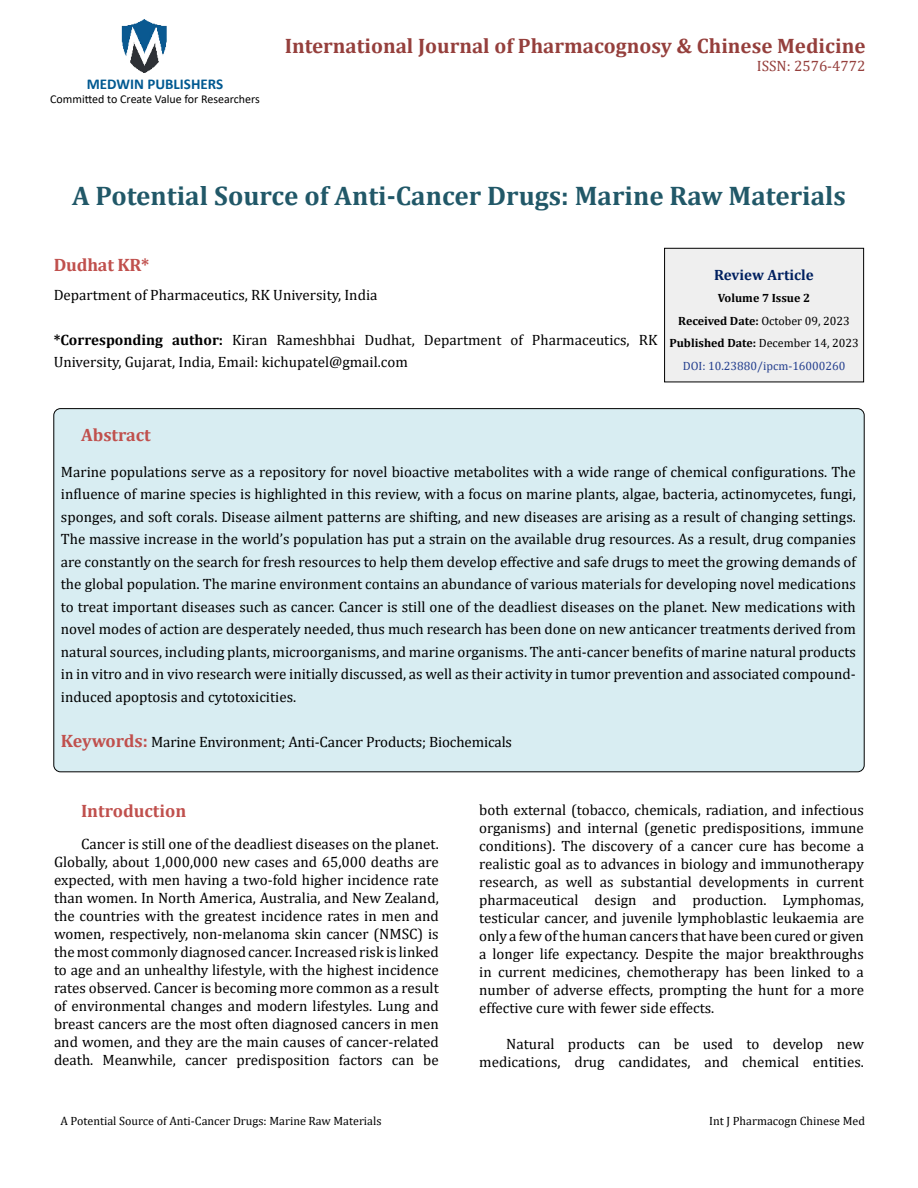
<style>
.page{position:relative;width:918px;height:1188px;background:#fff}
.page>*{position:absolute;margin:0;border:0;box-sizing:border-box;transform-origin:0 0}
.t1{font:700 27px "Cambria";color:#215868}
.t2{font:700 21px "Cambria";color:#953f3c}
.t3{font:700 18px "Cambria";color:#c0504d}
.t4{font:15px/18px "Cambria";color:#000;text-align:justify}
.t5{font:700 15px "Calibri";color:#005991}
.t6{font:15px "Cambria";color:#953f3c}
.t7{font:700 15px "Cambria";color:#002060}
.t8{font:700 12px/22.5px "Cambria";color:#000;text-align:center}
.t9{font:12px "Cambria";color:#000}
.t10{font:12px "Calibri";color:#000}
.s1{font-weight:700}
.s2{font-weight:400}
.s3{font-weight:400;color:#25408f}
.s4{font-weight:700;font-size:18px;color:#c0504d}
</style>
<div class="page">
<img style="left:121px;top:19px;width:46px;height:54px">
<div style="left:665px;top:248px;width:199px;height:134px;background:#efefef"></div>
<div style="left:664px;top:248px;width:200px;height:134px;border:1px solid #000"></div>
<div style="left:54px;top:409px;width:810px;height:363px;background:#d8edf2;border-radius:7px"></div>
<p class="t5" style="left:87px;top:73px;width:138px">MEDWIN PUBLISHERS</p>
<p class="t10" style="left:50px;top:91px;width:211px">Committed to Create Value for Researchers</p>
<h2 class="t2" style="left:285px;top:31px;width:582px">International Journal of Pharmacognosy &amp; Chinese Medicine</h2>
<p class="t6" style="left:757px;top:57px;width:110px">ISSN: 2576-4772</p>
<h1 class="t1" style="left:72px;top:176px;width:775px">A Potential Source of Anti-Cancer Drugs: Marine Raw Materials</h1>
<p class="t3" style="left:54px;top:252px;width:97px">Dudhat KR*</p>
<p class="t4" style="left:54px;top:286px;width:325px">Department of Pharmaceutics, RK University, India</p>
<p class="t4" style="left:54px;top:328px;width:605px;line-height:22.5px"><span class="s1">*Corresponding author:</span> Kiran Rameshbhai Dudhat, Department of Pharmaceutics, RK<br>University, Gujarat, India, Email: kichupatel@gmail.com</p>
<p class="t7" style="left:714px;top:264px;width:101px">Review Article</p>
<p class="t8" style="left:669px;top:287px;width:191px">Volume 7 Issue 2<br>Received Date: <span class="s2">October 09, 2023<br></span>Published Date: <span class="s2">December 14, 2023<br></span><span class="s3">DOI: 10.23880/ipcm-16000260</span></p>
<p class="t3" style="left:81px;top:422px;width:71px">Abstract</p>
<p class="t4" style="left:61px;top:460px;width:797px;line-height:22.5px">Marine populations serve as a repository for novel bioactive metabolites with a wide range of chemical configurations. The influence of marine species is highlighted in this review, with a focus on marine plants, algae, bacteria, actinomycetes, fungi, sponges, and soft corals. Disease ailment patterns are shifting, and new diseases are arising as a result of changing settings.<br>The massive increase in the world’s population has put a strain on the available drug resources. As a result, drug companies are constantly on the search for fresh resources to help them develop effective and safe drugs to meet the growing demands of the global population. The marine environment contains an abundance of various materials for developing novel medications to treat important diseases such as cancer. Cancer is still one of the deadliest diseases on the planet. New medications with novel modes of action are desperately needed, thus much research has been done on new anticancer treatments derived from natural sources, including plants, microorganisms, and marine organisms. The anti-cancer benefits of marine natural products in in vitro and in vivo research were initially discussed, as well as their activity in tumor prevention and associated compound&shy;induced apoptosis and cytotoxicities.</p>
<p class="t4" style="left:61px;top:733px;width:453px"><span class="s4">Keywords:</span> Marine Environment; Anti-Cancer Products; Biochemicals</p>
<p class="t3" style="left:81px;top:798px;width:107px">Introduction</p>
<p class="t4" style="left:54px;top:835px;width:386px;text-indent:27px">Cancer is still one of the deadliest diseases on the planet.<br>Globally, about 1,000,000 new cases and 65,000 deaths are expected, with men having a two-fold higher incidence rate than women. In North America, Australia, and New Zealand, the countries with the greatest incidence rates in men and women, respectively, non-melanoma skin cancer (NMSC) is the most commonly diagnosed cancer. Increased risk is linked to age and an unhealthy lifestyle, with the highest incidence rates observed. Cancer is becoming more common as a result of environmental changes and modern lifestyles. Lung and breast cancers are the most often diagnosed cancers in men and women, and they are the main causes of cancer-related death. Meanwhile, cancer predisposition factors can be</p>
<p class="t4" style="left:479px;top:801px;width:386px">both external (tobacco, chemicals, radiation, and infectious organisms) and internal (genetic predispositions, immune conditions). The discovery of a cancer cure has become a realistic goal as to advances in biology and immunotherapy research, as well as substantial developments in current pharmaceutical design and production. Lymphomas, testicular cancer, and juvenile lymphoblastic leukaemia are only a few of the human cancers that have been cured or given a longer life expectancy. Despite the major breakthroughs in current medicines, chemotherapy has been linked to a number of adverse effects, prompting the hunt for a more effective cure with fewer side effects.</p>
<p class="t4" style="left:479px;top:1035px;width:386px;text-align:right">Natural products can be used to develop new medications, drug candidates, and chemical entities.</p>
<p class="t9" style="left:60px;top:1114px;width:323px">A Potential Source of Anti-Cancer Drugs: Marine Raw Materials</p>
<p class="t9" style="left:709px;top:1114px;width:157px">Int J Pharmacogn Chinese Med</p>
</div>
